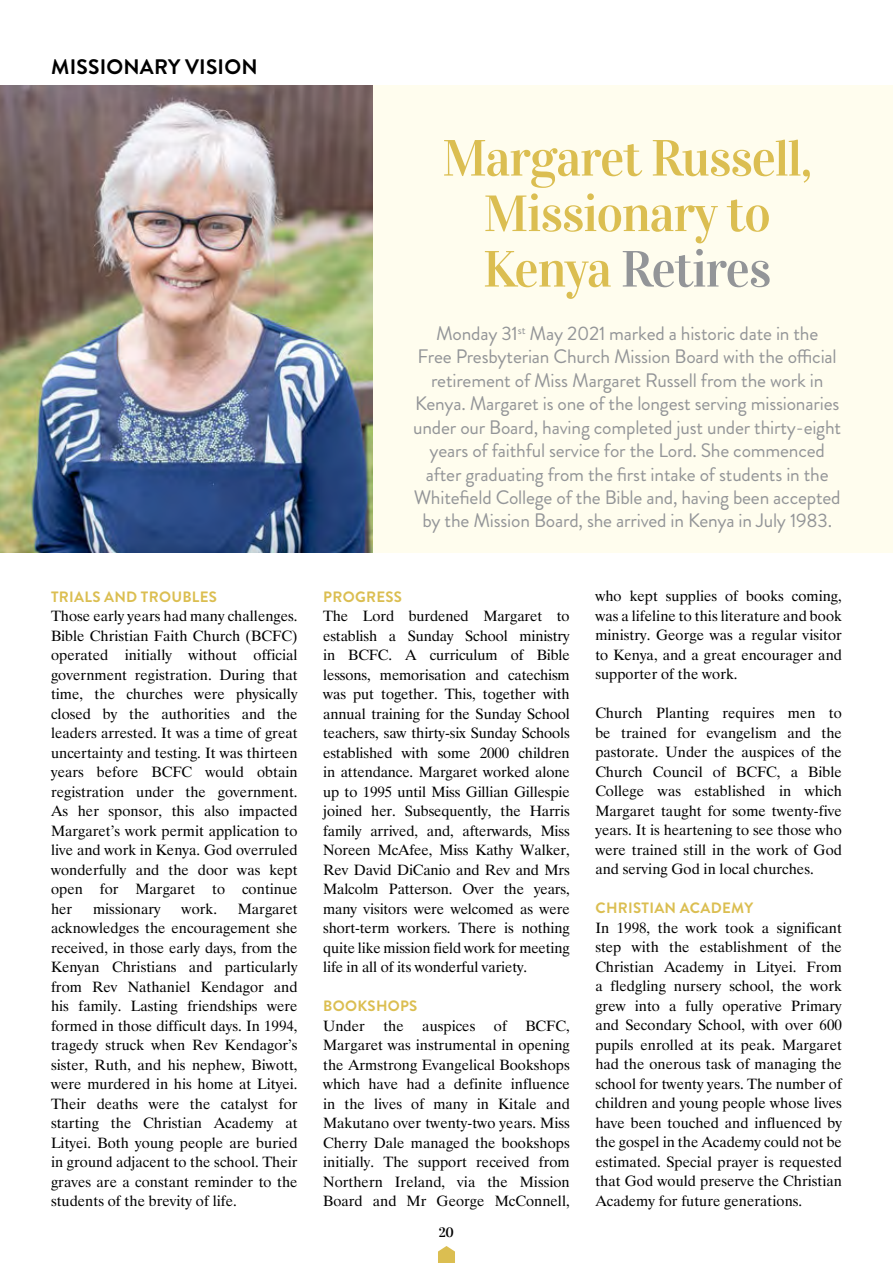
<style>
.page{position:relative;width:893px;height:1263px;background:#fff}
.page>*{position:absolute;margin:0;border:0;box-sizing:border-box;transform-origin:0 0}
.t1{font:51px/55.5px "Vidaloka";letter-spacing:-.025em;color:#dbbe51;text-align:center}
.t2{font:700 21px "Brandon Grotesque";letter-spacing:.01em;color:#000}
.t3{font:19.5px/23.4px "Brandon Grotesque";letter-spacing:-.01em;color:#939598;text-align:center}
.t4{font:15px/19.5px "Tiempo";color:#000;text-align:justify}
.t5{font:700 15px "Brandon Grotesque";letter-spacing:.02em;color:#dbbe51}
.t6{font:13.5px "Vidaloka";color:#000}
.s1{color:#939598}
</style>
<div class="page">
<svg style="left:438px;top:1246px;width:17px;height:17px"></svg>
<div style="left:95px;top:85px;width:798px;height:468px;background:#fffdee"></div>
<img style="left:0;top:85px;width:373px;height:468px">
<h2 class="t2" style="left:51px;top:52px;width:208px">MISSIONARY VISION</h2>
<p class="t5" style="left:51px;top:586px;width:167px">TRIALS AND TROUBLES</p>
<p class="t4" style="left:51px;top:606px;width:248px">Those early years had many challenges.<br>Bible Christian Faith Church (BCFC) operated initially without official government registration. During that time, the churches were physically closed by the authorities and the leaders arrested. It was a time of great uncertainty and testing. It was thirteen years before BCFC would obtain registration under the government.<br>As her sponsor, this also impacted Margaret’s work permit application to live and work in Kenya. God overruled wonderfully and the door was kept open for Margaret to continue her</p>
<p class="t4" style="left:93px;top:899px;width:69px">missionary</p>
<p class="t4" style="left:182px;top:899px;width:37px">work.</p>
<p class="t4" style="left:51px;top:899px;width:248px;text-indent:187px">Margaret acknowledges the encouragement she received, in those early days, from the Kenyan Christians and particularly from Rev Nathaniel Kendagor and his family. Lasting friendships were formed in those difficult days. In 1994, tragedy struck when Rev Kendagor’s sister, Ruth, and his nephew, Biwott, were murdered in his home at Lityei.<br>Their deaths were the catalyst for starting the Christian Academy at Lityei. Both young people are buried in ground adjacent to the school. Their graves are a constant reminder to the students of the brevity of life.</p>
<h1 class="t1" style="left:442px;top:131px;width:371px">Margaret Russell,<br>Missionary to<br>Kenya <span class="s1">Retires</span></h1>
<p class="t3" style="left:413px;top:322px;width:429px">Monday 31<sup>st</sup> May 2021 marked a historic date in the<br>Free Presbyterian Church Mission Board with the official retirement of Miss Margaret Russell from the work in Kenya. Margaret is one of the longest serving missionaries under our Board, having completed just under thirty-eight years of faithful service for the Lord. She commenced after graduating from the first intake of students in the Whitefield College of the Bible and, having been accepted by the Mission Board, she arrived in Kenya in July 1983.</p>
<p class="t5" style="left:323px;top:586px;width:80px">PROGRESS</p>
<p class="t4" style="left:323px;top:606px;width:248px">The Lord burdened Margaret to establish a Sunday School ministry in BCFC. A curriculum of Bible lessons, memorisation and catechism was put together. This, together with annual training for the Sunday School teachers, saw thirty-six Sunday Schools established with some 2000 children in attendance. Margaret worked alone up to 1995 until Miss Gillian Gillespie joined her. Subsequently, the Harris family arrived, and, afterwards, Miss Noreen McAfee, Miss Kathy Walker, Rev David DiCanio and Rev and Mrs Malcolm Patterson. Over the years, many visitors were welcomed as were short-term workers. There is nothing quite like mission field work for meeting life in all of its wonderful variety.</p>
<p class="t5" style="left:323px;top:995px;width:12px">BOO</p>
<p class="t5" style="left:357px;top:995px;width:61px">KSHOPS</p>
<p class="t4" style="left:323px;top:1016px;width:248px">Under the auspices of BCFC, Margaret was instrumental in opening the Armstrong Evangelical Bookshops which have had a definite influence in the lives of many in Kitale and Makutano over twenty-two years. Miss Cherry Dale managed the bookshops initially. The support received from Northern Ireland, via the Mission Board and Mr George McConnell,</p>
<p class="t6" style="left:439px;top:1225px;width:17px">20</p>
<p class="t4" style="left:595px;top:586px;width:248px">who kept supplies of books coming, was a lifeline to this literature and book ministry. George was a regular visitor to Kenya, and a great encourager and supporter of the work.</p>
<p class="t4" style="left:595px;top:703px;width:248px">Church Planting requires men to be trained for evangelism and the pastorate. Under the auspices of the Church Council of BCFC, a Bible College was established in which Margaret taught for some twenty-five years. It is heartening to see those who were trained still in the work of God and serving God in local churches.</p>
<p class="t5" style="left:595px;top:898px;width:159px">CHRISTIAN ACADEMY</p>
<p class="t4" style="left:595px;top:918px;width:248px">In 1998, the work took a significant step with the establishment of the Christian Academy in Lityei. From a fledgling nursery school, the work grew into a fully operative Primary and Secondary School, with over 600 pupils enrolled at its peak. Margaret had the onerous task of managing the school for twenty years. The number of children and young people whose lives have been touched and influenced by the gospel in the Academy could not be estimated. Special prayer is requested that God would preserve the Christian Academy for future generations.</p>
</div>
